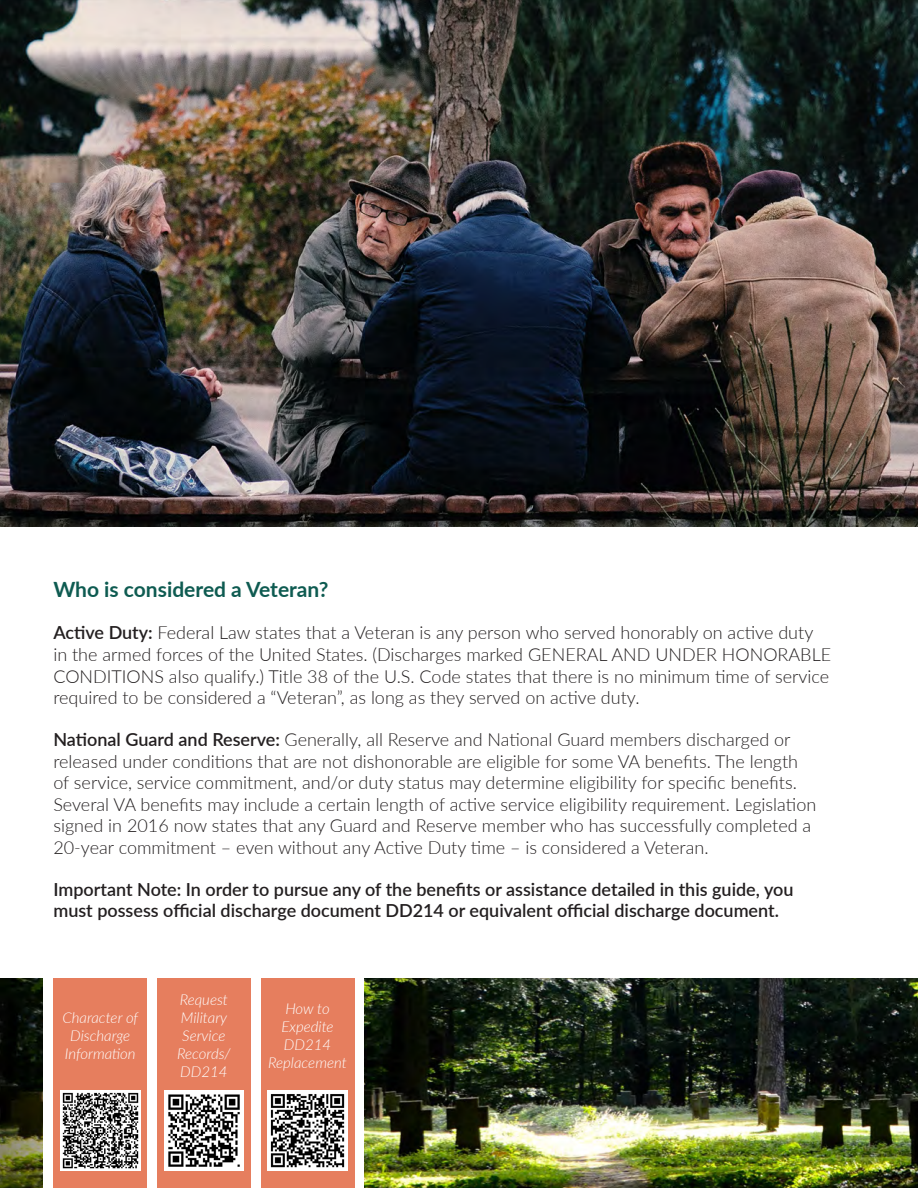
<style>
.page{position:relative;width:918px;height:1188px;background:#fff}
.page>*{position:absolute;margin:0;border:0;box-sizing:border-box;transform-origin:0 0}
.t1{font:700 21px "Lato";color:#0e5b51}
.t2{font:300 18px/21.6px "Lato";color:#231f20}
.t3{font:600 18px/21.6px "Lato";color:#231f20}
.t4{font:italic 300 15px/18px "Lato";color:#fff;text-align:center}
.s1{font-weight:600}
</style>
<div class="page">
<img style="left:0;top:979px;width:918px;height:209px">
<img style="left:0;top:0;width:918px;height:526px">
<div style="left:147px;top:979px;width:10px;height:209px;background:#fff"></div>
<div style="left:44px;top:979px;width:9px;height:209px;background:#fff"></div>
<div style="left:354px;top:979px;width:10px;height:209px;background:#fff"></div>
<div style="left:251px;top:979px;width:10px;height:209px;background:#fff"></div>
<div style="left:53px;top:979px;width:94px;height:209px;background:#e67e5e"></div>
<img style="left:61px;top:1091px;width:79px;height:79px">
<div style="left:157px;top:979px;width:94px;height:209px;background:#e67e5e"></div>
<img style="left:164px;top:1091px;width:80px;height:79px">
<div style="left:261px;top:979px;width:93px;height:209px;background:#e67e5e"></div>
<img style="left:268px;top:1091px;width:79px;height:79px">
<p class="t1" style="left:53px;top:574px;width:277px">Who is considered a Veteran?</p>
<p class="t2" style="left:53px;top:621px;width:779px"><span class="s1">Active Duty:</span> Federal Law states that a Veteran is any person who served honorably on active duty in the armed forces of the United States. (Discharges marked GENERAL AND UNDER HONORABLE CONDITIONS also qualify.) Title 38 of the U.S. Code states that there is no minimum time of service required to be considered a “Veteran”, as long as they served on active duty.</p>
<p class="t2" style="left:53px;top:728px;width:764px"><span class="s1">National Guard and Reserve:</span> Generally, all Reserve and National Guard members discharged or released under conditions that are not dishonorable are eligible for some VA benefits. The length of service, service commitment, and/or duty status may determine eligibility for specific benefits.<br>Several VA benefits may include a certain length of active service eligibility requirement. Legislation signed in 2016 now states that any Guard and Reserve member who has successfully completed a 20-year commitment – even without any Active Duty time – is considered a Veteran.</p>
<p class="t3" style="left:53px;top:878px;width:742px">Important Note: In order to pursue any of the benefits or assistance detailed in this guide, you must possess official discharge document DD214 or equivalent official discharge document.</p>
<p class="t4" style="left:62px;top:1008px;width:77px">Character of<br>Discharge<br>Information</p>
<p class="t4" style="left:177px;top:990px;width:55px">Request<br>Military<br>Service<br>Records/<br>DD214</p>
<p class="t4" style="left:268px;top:999px;width:80px">How to<br>Expedite<br>DD214<br>Replacement</p>
</div>
